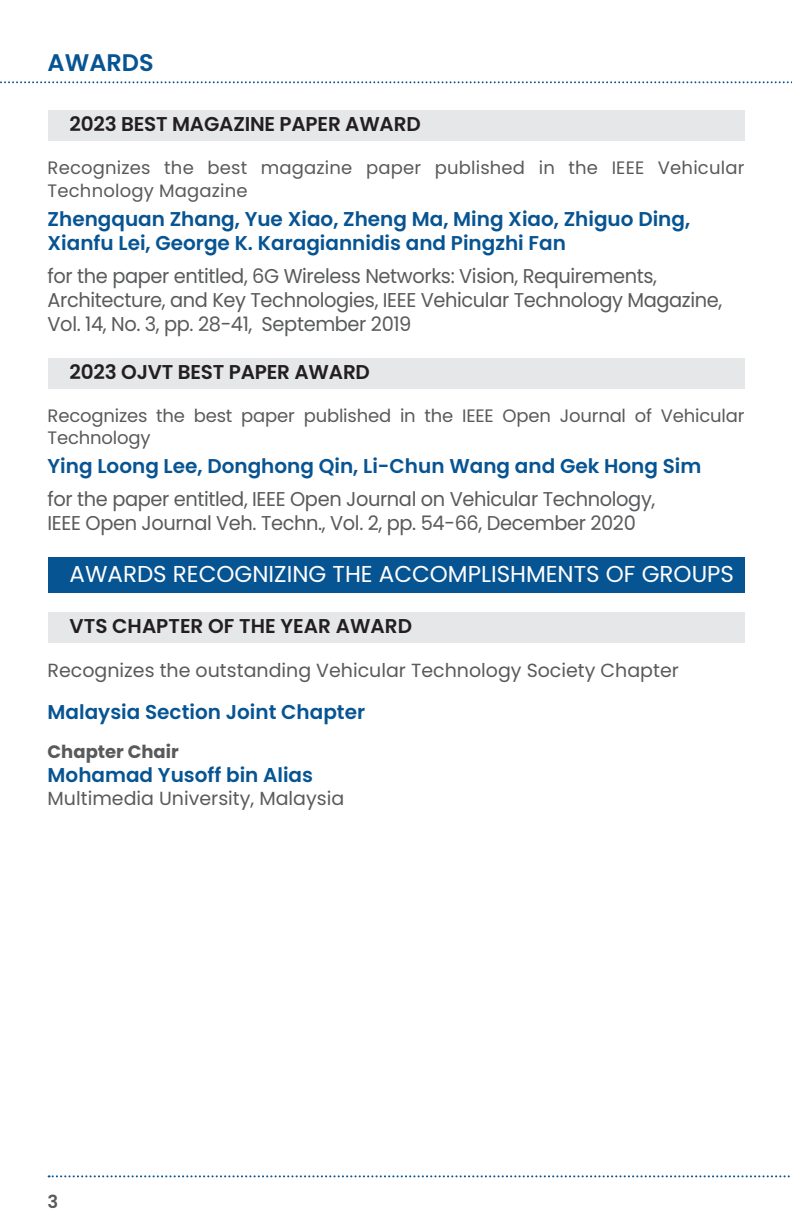
<style>
.page{position:relative;width:792px;height:1224px;background:#fff}
.page>*{position:absolute;margin:0;border:0;box-sizing:border-box;transform-origin:0 0}
.t1{font:600 24px "Poppins";color:#075493}
.t2{font:23px "Poppins";color:#fff}
.t3{font:20px/24px "Poppins";letter-spacing:-.02em;color:#595a5c}
.t4{font:600 20px/24px "Poppins";color:#075493}
.t5{font:600 20px "Poppins";letter-spacing:-.01em;color:#231f20}
.t6{font:19px "Poppins";color:#595a5c}
.t7{font:18px/22.8px "Poppins";letter-spacing:.01em;color:#595a5c}
.t8{font:18px/21.6px "Poppins";letter-spacing:-.01em;color:#595a5c}
.t9{font:700 18px "Poppins";color:#595a5c}
.t10{font:600 18px "Poppins";color:#595a5c}
</style>
<div class="page">
<svg style="left:49px;top:1175px;width:741px;height:2px"></svg>
<svg style="left:1px;top:81px;width:791px;height:2px"></svg>
<div style="left:48px;top:110px;width:696px;height:31px;background:#e6e7e9"></div>
<div style="left:48px;top:358px;width:696px;height:31px;background:#e6e7e9"></div>
<div style="left:48px;top:557px;width:696px;height:36px;background:#075493"></div>
<div style="left:48px;top:612px;width:696px;height:31px;background:#e6e7e9"></div>
<p class="t1" style="left:48px;top:49px;width:108px">AWARDS</p>
<p class="t5" style="left:70px;top:112px;width:353px">2023 BEST MAGAZINE PAPER AWARD</p>
<p class="t7" style="left:48px;top:156px;width:698px">Recognizes the best magazine paper published in the IEEE Vehicular<br>Technology Magazine</p>
<p class="t4" style="left:48px;top:208px;width:644px">Zhengquan Zhang, Yue Xiao, Zheng Ma, Ming Xiao, Zhiguo Ding,<br>Xianfu Lei, George K. Karagiannidis and Pingzhi Fan</p>
<p class="t3" style="left:48px;top:265px;width:676px">for the paper entitled, 6G Wireless Networks: Vision, Requirements,<br>Architecture, and Key Technologies, IEEE Vehicular Technology Magazine,<br>Vol. 14, No. 3, pp. 28-41, September 2019</p>
<p class="t5" style="left:70px;top:361px;width:302px">2023 OJVT BEST PAPER AWARD</p>
<p class="t8" style="left:48px;top:405px;width:698px">Recognizes the best paper published in the IEEE Open Journal of Vehicular<br>Technology</p>
<p class="t4" style="left:48px;top:454px;width:655px">Ying Loong Lee, Donghong Qin, Li-Chun Wang and Gek Hong Sim</p>
<p class="t3" style="left:48px;top:487px;width:609px">for the paper entitled, IEEE Open Journal on Vehicular Technology,<br>IEEE Open Journal Veh. Techn., Vol. 2, pp. 54-66, December 2020</p>
<p class="t2" style="left:70px;top:560px;width:666px">AWARDS RECOGNIZING THE ACCOMPLISHMENTS OF GROUPS</p>
<p class="t5" style="left:70px;top:614px;width:344px">VTS CHAPTER OF THE YEAR AWARD</p>
<p class="t6" style="left:48px;top:659px;width:633px">Recognizes the outstanding Vehicular Technology Society Chapter</p>
<p class="t4" style="left:48px;top:700px;width:319px">Malaysia Section Joint Chapter</p>
<p class="t9" style="left:48px;top:742px;width:133px">Chapter Chair</p>
<p class="t4" style="left:48px;top:763px;width:267px">Mohamad Yusoff bin Alias</p>
<p class="t6" style="left:48px;top:788px;width:298px">Multimedia University, Malaysia</p>
<p class="t10" style="left:48px;top:1191px;width:12px">3</p>
</div>
